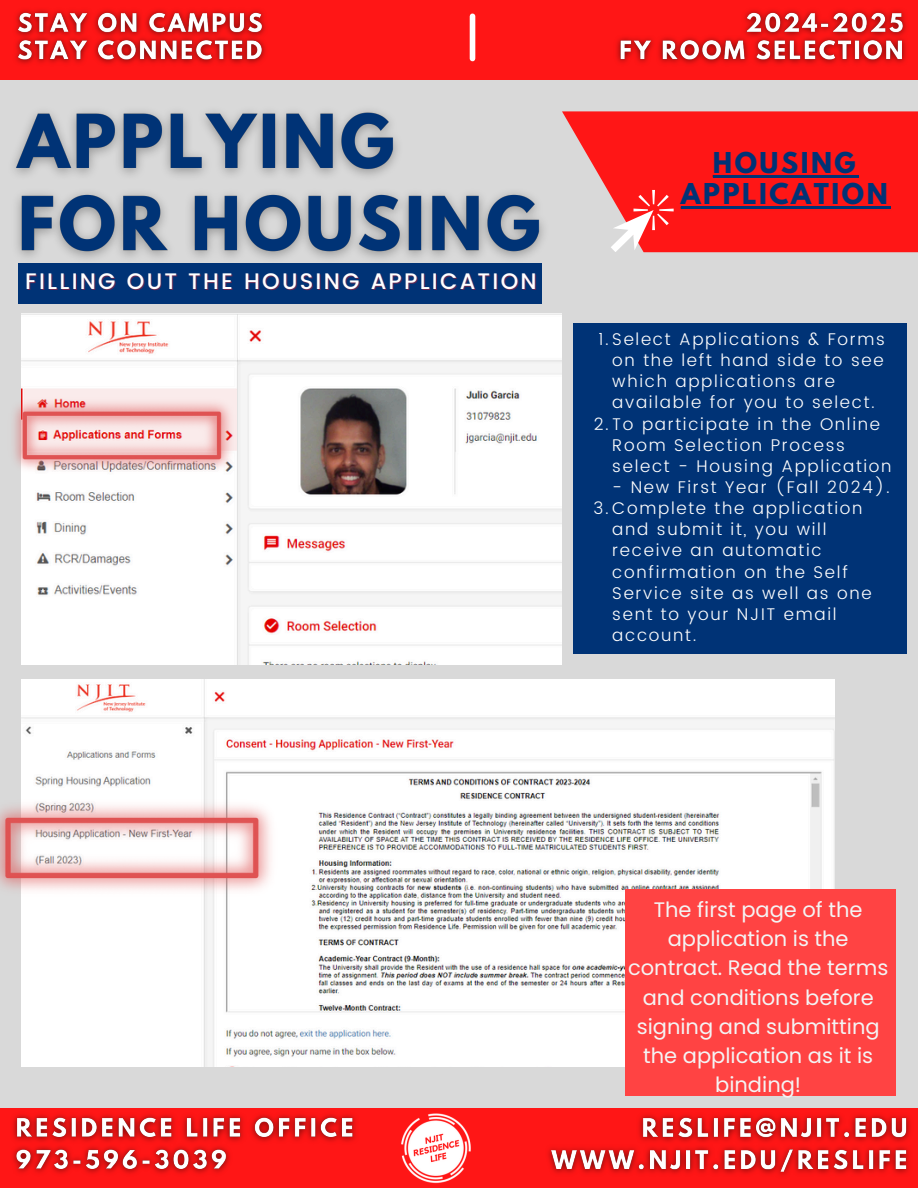
<style>
.page{position:relative;width:918px;height:1188px;background:#fff}
.page>*{position:absolute;margin:0;border:0;box-sizing:border-box;transform-origin:0 0}
.t1{font:700 25.5px "League Spartan";letter-spacing:.1em;color:#003376}
.t2{font:500 22.5px "Poppins";letter-spacing:.1em;color:#fff}
.t3{font:21px/29.2px "Poppins";color:#f4f4f4;text-align:center}
.t4{font:300 16.95px/21.1px "Poppins";letter-spacing:.1em;color:#fff}
</style>
<div class="page">
<img style="left:0;top:0;width:918px;height:1188px">
<hr style="left:713px;top:175px;width:145px;height:2px;background:#003376">
<hr style="left:681px;top:207px;width:209px;height:2px;background:#003376">
<img style="left:0;top:799px;width:280px;height:99px">
<p class="t2" style="left:25px;top:268px;width:513px">FILLING OUT THE HOUSING APPLICATION</p>
<p class="t1" style="left:713px;top:150px;width:144px">HOUSING</p>
<p class="t1" style="left:681px;top:181px;width:208px">APPLICATION</p>
<p class="t4" style="left:612px;top:329px;width:274px;text-indent:-14px">1.Select Applications &amp; Forms on the left hand side to see which applications are available for you to select.</p>
<p class="t4" style="left:612px;top:413px;width:281px;text-indent:-19px">2.To participate in the Online<br>Room Selection Process select - Housing Application</p>
<p class="t4" style="left:612px;top:477px;width:279px">- New First Year (Fall 2024).</p>
<p class="t4" style="left:612px;top:498px;width:261px;text-indent:-19px">3.Complete the application and submit it, you will receive an automatic confirmation on the Self<br>Service site as well as one sent to your NJIT email account.</p>
<p class="t3" style="left:628px;top:895px;width:262px">The first page of the application is the contract. Read the terms and conditions before signing and submitting the application as it is binding!</p>
</div>
